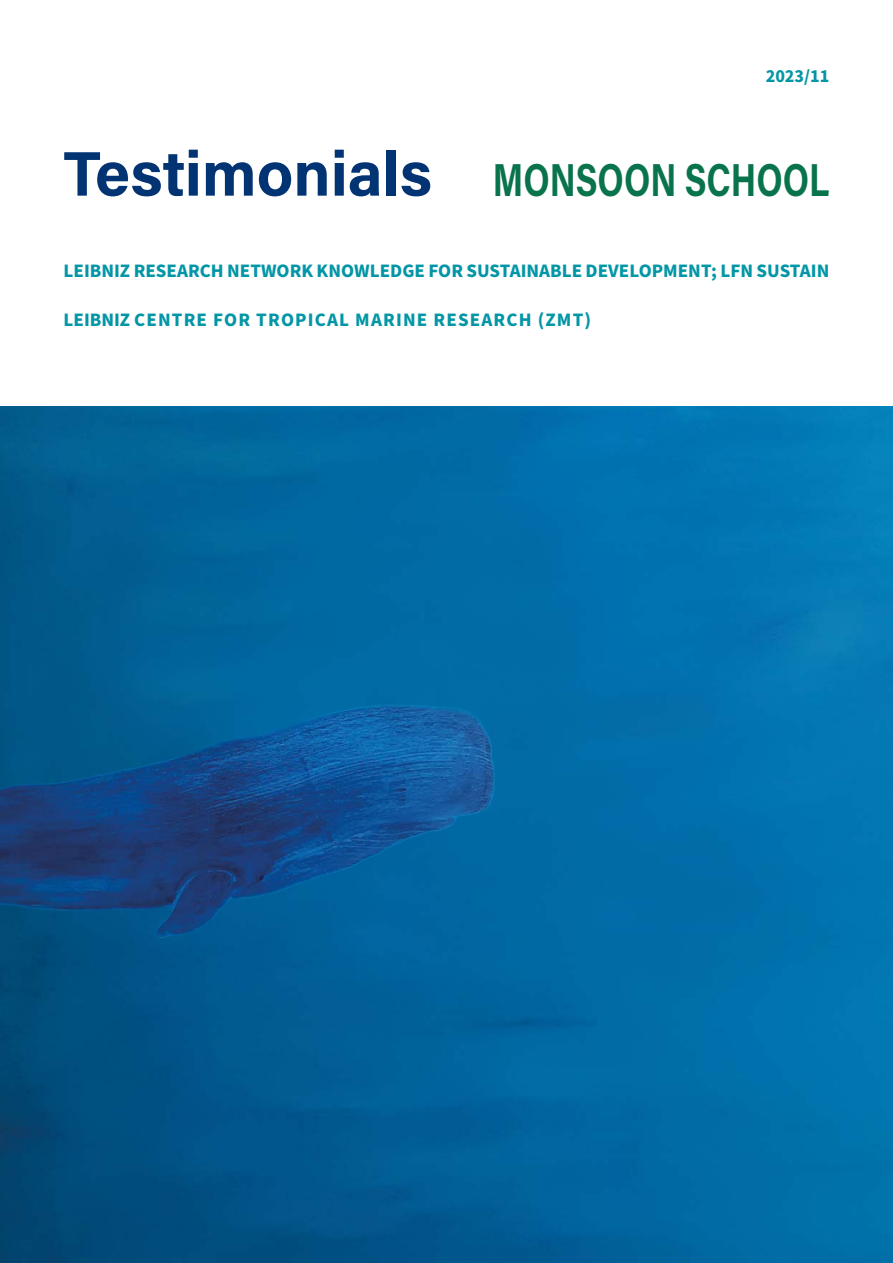
<style>
.page{position:relative;width:893px;height:1263px;background:#fff}
.page>*{position:absolute;margin:0;border:0;box-sizing:border-box;transform-origin:0 0}
.Titel{font:700 63px "Acumin Pro";color:#023373}
.Deckblatt_-_Daten{font:700 46.2px "Acumin Pro";color:#09734c;scale:.75 1}
.Textkörper{font:700 19.05px "Source Sans Pro";color:#0396a6}
.Textkörper-2{font:700 19.05px "Source Sans Pro";letter-spacing:.06em;color:#0396a6}
.Textkörper-3{font:700 18px "Source Sans Pro";color:#0396a6}
</style>
<div class="page">
<img style="left:0;top:406px;width:892px;height:857px">
<img style="left:0;top:500px;width:613px;height:548px">
<p class="Titel" style="left:64px;top:129px;width:370px">Testimonials</p>
<p class="Textkörper-3" style="left:765px;top:64px;width:65px">2023/11</p>
<p class="Deckblatt_-_Daten" style="left:493px;top:148px;width:450px">MONSOON SCHOOL</p>
<p class="Textkörper" style="left:64px;top:258px;width:767px">LEIBNIZ RESEARCH NETWORK KNOWLEDGE FOR SUSTAINABLE DEVELOPMENT; LFN SUSTAIN</p>
<p class="Textkörper-2" style="left:64px;top:306px;width:529px">LEIBNIZ CENTRE FOR TROPICAL MARINE RESEARCH (ZMT)</p>
</div>
